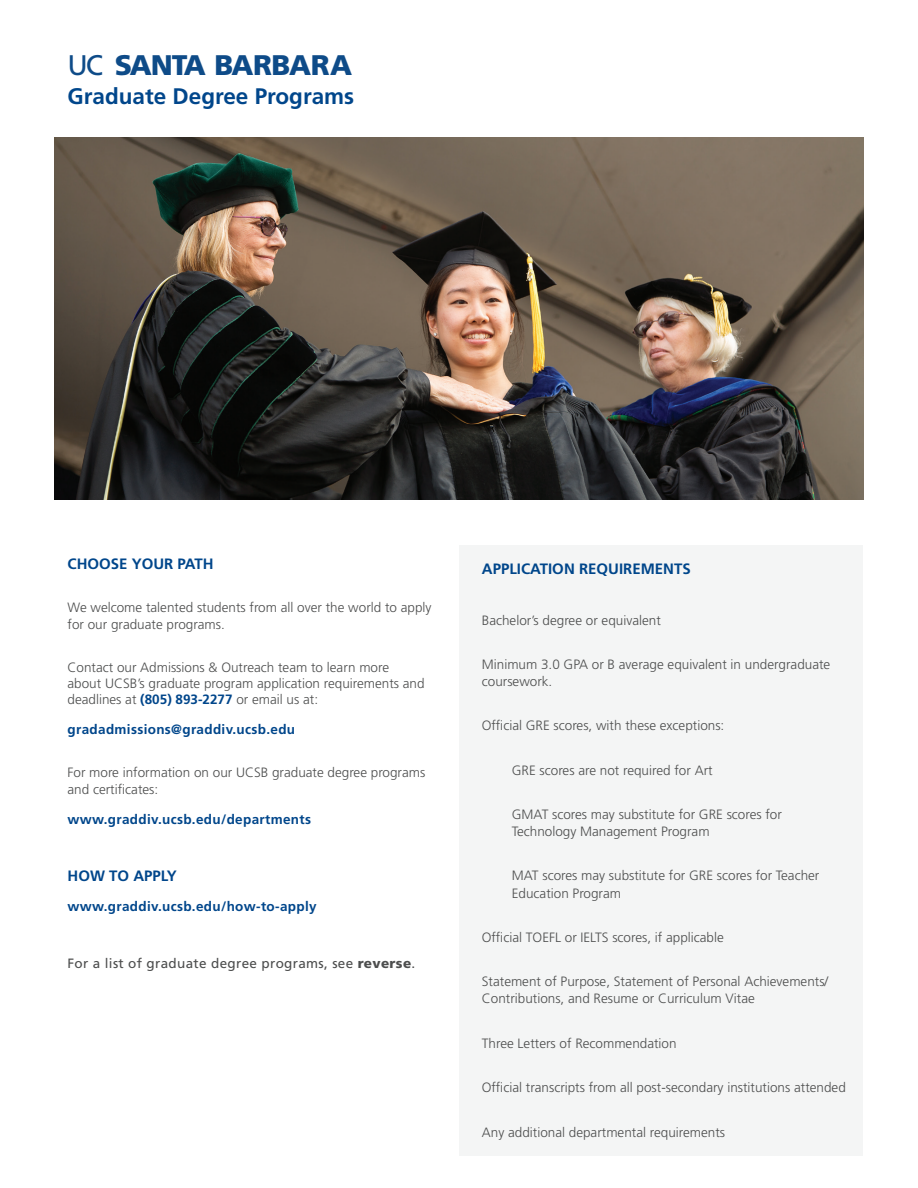
<style>
.page{position:relative;width:918px;height:1188px;background:#fff}
.page>*{position:absolute;margin:0;border:0;box-sizing:border-box;transform-origin:0 0}
.t1{font:900 28.35px "Frutiger LT Std";letter-spacing:-.04em;color:#0e4b88}
.t2{font:700 22.5px "Frutiger LT Std";color:#00468b}
.Body{font:700 15px "Frutiger LT Std";color:#00468b}
.Paragraph_Style_2{font:700 15px "Frutiger LT Std";color:#00468b}
.Body-2{font:300 13.5px/16.2px "Frutiger LT Std";color:#4d4e4e}
.Body-3{font:700 13.5px "Frutiger LT Std";letter-spacing:.025em;color:#00468b}
.Body-4{font:13.5px "Frutiger LT Std";letter-spacing:.025em;color:#4d4e4e}
.s1{font-weight:400}
.s2{font-weight:700;color:#00468b}
.s3{font-weight:900}
</style>
<div class="page">
<div style="left:460px;top:545px;width:403px;height:611px;background:#f4f5f5"></div>
<img style="left:55px;top:138px;width:808px;height:362px">
<p class="t1" style="left:68px;top:48px;width:286px"><span class="s1">UC</span> SANTA BARBARA</p>
<p class="t2" style="left:68px;top:83px;width:288px">Graduate Degree Programs</p>
<p class="Body" style="left:68px;top:555px;width:148px">CHOOSE YOUR PATH</p>
<p class="Body-2" style="left:68px;top:600px;width:366px">We welcome talented students from all over the world to apply for our graduate programs.</p>
<p class="Body-2" style="left:68px;top:659px;width:359px">Contact our Admissions &amp; Outreach team to learn more about UCSB’s graduate program application requirements and deadlines at <span class="s2">(805) 893-2277</span> or email us at:</p>
<p class="Body-3" style="left:68px;top:722px;width:229px">gradadmissions@graddiv.ucsb.edu</p>
<p class="Body-2" style="left:68px;top:765px;width:359px">For more information on our UCSB graduate degree programs and certificates:</p>
<p class="Body-3" style="left:68px;top:811px;width:245px">www.graddiv.ucsb.edu/departments</p>
<p class="Body" style="left:68px;top:867px;width:111px">HOW TO APPLY</p>
<p class="Body-3" style="left:68px;top:898px;width:251px">www.graddiv.ucsb.edu/how-to-apply</p>
<p class="Body-4" style="left:68px;top:955px;width:349px">For a list of graduate degree programs, see <span class="s3">reverse</span>.</p>
<p class="Paragraph_Style_2" style="left:482px;top:560px;width:210px">APPLICATION REQUIREMENTS</p>
<p class="Body-2" style="left:482px;top:612px;width:181px">Bachelor’s degree or equivalent</p>
<p class="Body-2" style="left:482px;top:656px;width:350px;line-height:17.2px">Minimum 3.0 GPA or B average equivalent in undergraduate coursework.</p>
<p class="Body-2" style="left:482px;top:718px;width:244px">Official GRE scores, with these exceptions:</p>
<p class="Body-2" style="left:512px;top:762px;width:202px">GRE scores are not required for Art</p>
<p class="Body-2" style="left:512px;top:806px;width:272px;line-height:17.2px">GMAT scores may substitute for GRE scores for<br>Technology Management Program</p>
<p class="Body-2" style="left:512px;top:867px;width:309px;line-height:17.2px">MAT scores may substitute for GRE scores for Teacher<br>Education Program</p>
<p class="Body-2" style="left:482px;top:929px;width:243px">Official TOEFL or IELTS scores, if applicable</p>
<p class="Body-2" style="left:482px;top:973px;width:348px;line-height:17.2px">Statement of Purpose, Statement of Personal Achievements/<br>Contributions, and Resume or Curriculum Vitae</p>
<p class="Body-2" style="left:482px;top:1035px;width:196px">Three Letters of Recommendation</p>
<p class="Body-2" style="left:482px;top:1079px;width:366px">Official transcripts from all post-secondary institutions attended</p>
<p class="Body-2" style="left:482px;top:1124px;width:245px">Any additional departmental requirements</p>
</div>
